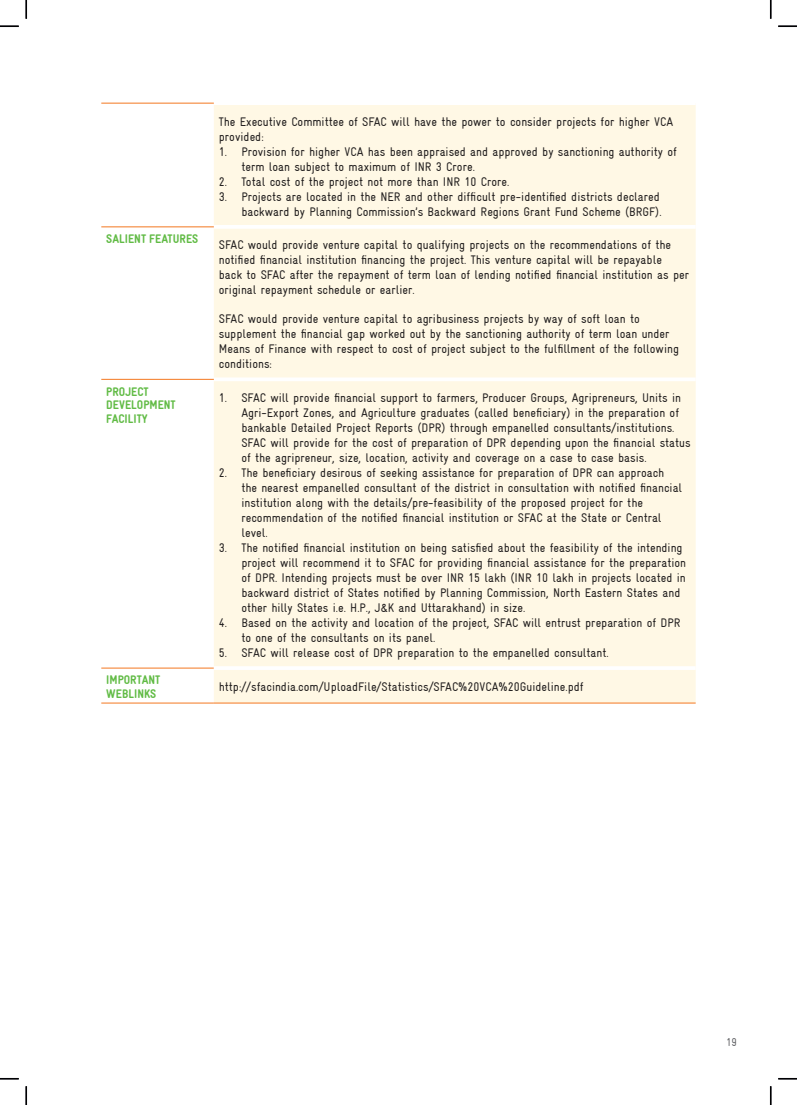
<style>
.page{position:relative;width:797px;height:1105px;background:#fff}
.page>*{position:absolute;margin:0;border:0;box-sizing:border-box;transform-origin:0 0}
.t1{font:condensed 12.5px/15px "Gravur";color:#221f1f}
.t2{font:900 condensed 12.5px/13.8px "Gravur";color:#61bb45}
.t3{font:condensed 11.25px "Gravur";color:#626366}
</style>
<div class="page">
<div style="left:214px;top:105px;width:481px;height:598px;background:#fff8e5"></div>
<hr style="left:214px;top:225px;width:481px;height:4px;background:#fff">
<svg style="left:214px;top:377px;width:481px;height:4px"></svg>
<hr style="left:101px;top:103px;width:113px;height:1px;background:#f47820">
<hr style="left:101px;top:227px;width:113px;height:1px;background:#f47820">
<hr style="left:101px;top:379px;width:113px;height:1px;background:#f47820">
<hr style="left:101px;top:668px;width:113px;height:1px;background:#f47820">
<hr style="left:101px;top:703px;width:113px;height:1px;background:#f47820">
<hr style="left:214px;top:666px;width:481px;height:4px;background:#fff">
<hr style="left:214px;top:703px;width:481px;height:1px;background:#f47820">
<svg style="left:0;top:25px;width:19px;height:2px"></svg>
<svg style="left:778px;top:25px;width:19px;height:2px"></svg>
<svg style="left:0;top:1078px;width:19px;height:1px"></svg>
<svg style="left:778px;top:1078px;width:19px;height:1px"></svg>
<svg style="left:25px;top:0;width:2px;height:19px"></svg>
<svg style="left:25px;top:1086px;width:2px;height:19px"></svg>
<svg style="left:770px;top:0;width:1px;height:19px"></svg>
<svg style="left:770px;top:1086px;width:1px;height:19px"></svg>
<p class="t2" style="left:106px;top:233px;width:93px">SALIENT FEATURES</p>
<p class="t1" style="left:219px;top:115px;width:456px">The Executive Committee of SFAC will have the power to consider projects for higher VCA provided:</p>
<p class="t1" style="left:241px;top:145px;width:437px;text-indent:-22px">1. Provision for higher VCA has been appraised and approved by sanctioning authority of term loan subject to maximum of INR 3 Crore.</p>
<p class="t1" style="left:219px;top:175px;width:292px">2. Total cost of the project not more than INR 10 Crore.</p>
<p class="t1" style="left:219px;top:189px;width:444px;text-align:right">3. Projects are located in the NER and other difficult pre-identified districts declared backward by Planning Commission’s Backward Regions Grant Fund Scheme (BRGF).</p>
<p class="t1" style="left:219px;top:238px;width:471px">SFAC would provide venture capital to qualifying projects on the recommendations of the notified financial institution financing the project. This venture capital will be repayable<br>back to SFAC after the repayment of term loan of lending notified financial institution as per original repayment schedule or earlier.</p>
<p class="t1" style="left:219px;top:312px;width:461px">SFAC would provide venture capital to agribusiness projects by way of soft loan to supplement the financial gap worked out by the sanctioning authority of term loan under Means of Finance with respect to cost of project subject to the fulfillment of the following conditions:</p>
<p class="t2" style="left:106px;top:385px;width:71px">PROJECT<br>DEVELOPMENT<br>FACILITY</p>
<p class="t1" style="left:241px;top:391px;width:451px;text-indent:-22px">1. SFAC will provide financial support to farmers, Producer Groups, Agripreneurs, Units in Agri-Export Zones, and Agriculture graduates (called beneficiary) in the preparation of bankable Detailed Project Reports (DPR) through empanelled consultants/institutions.<br>SFAC will provide for the cost of preparation of DPR depending upon the financial status of the agripreneur, size, location, activity and coverage on a case to case basis.</p>
<p class="t1" style="left:241px;top:466px;width:442px;text-indent:-22px">2. The beneficiary desirous of seeking assistance for preparation of DPR can approach the nearest empanelled consultant of the district in consultation with notified financial institution along with the details/pre-feasibility of the proposed project for the recommendation of the notified financial institution or SFAC at the State or Central level.</p>
<p class="t1" style="left:241px;top:540px;width:446px;text-indent:-22px">3. The notified financial institution on being satisfied about the feasibility of the intending project will recommend it to SFAC for providing financial assistance for the preparation of DPR. Intending projects must be over INR 15 lakh (INR 10 lakh in projects located in backward district of States notified by Planning Commission, North Eastern States and other hilly States i.e. H.P., J&amp;K and Uttarakhand) in size.</p>
<p class="t1" style="left:241px;top:615px;width:440px;text-indent:-22px">4. Based on the activity and location of the project, SFAC will entrust preparation of DPR to one of the consultants on its panel.</p>
<p class="t1" style="left:219px;top:645px;width:391px">5. SFAC will release cost of DPR preparation to the empanelled consultant.</p>
<p class="t2" style="left:106px;top:674px;width:56px">IMPORTANT<br>WEBLINKS</p>
<p class="t1" style="left:219px;top:679px;width:366px">http://sfacindia.com/UploadFile/Statistics/SFAC%20VCA%20Guideline.pdf</p>
<p class="t3" style="left:726px;top:1037px;width:12px">19</p>
</div>
